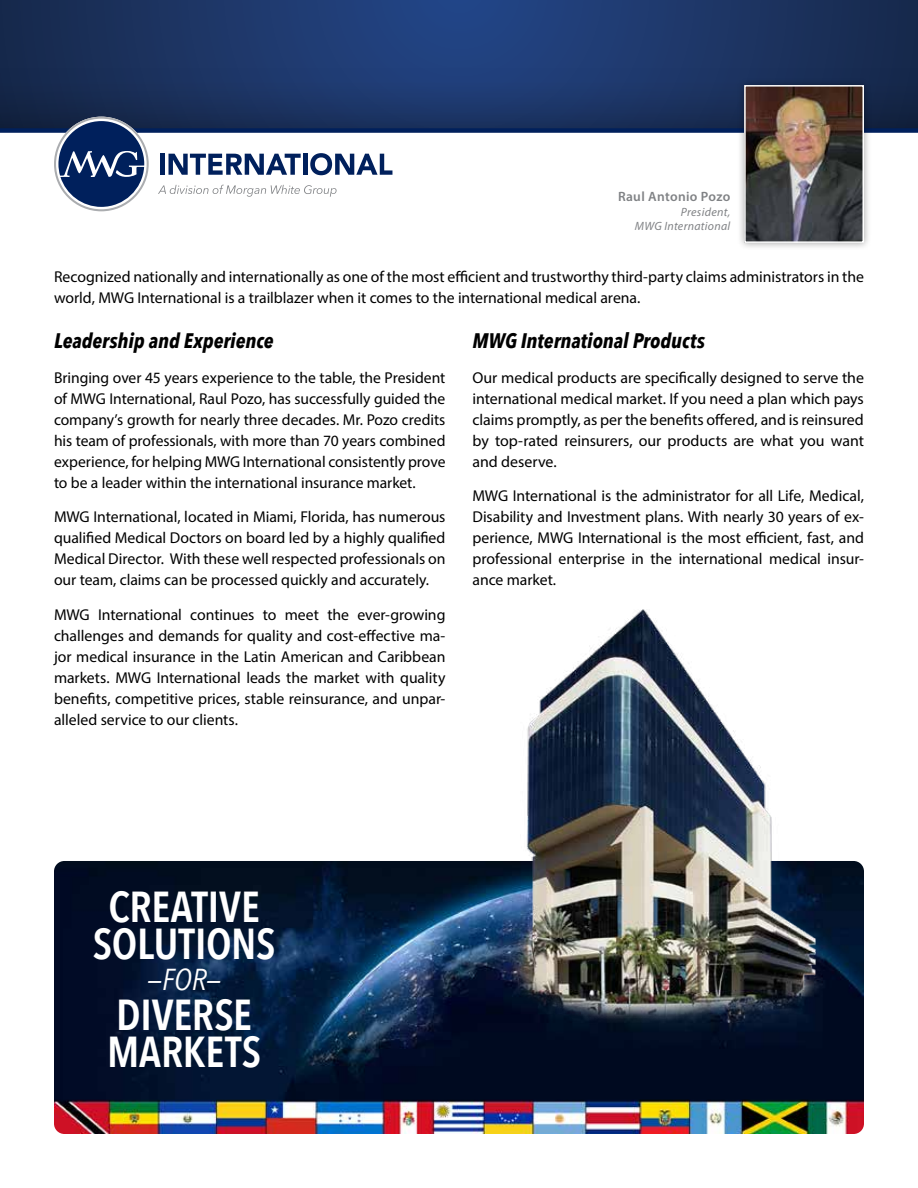
<style>
.page{position:relative;width:918px;height:1188px;background:#fff}
.page>*{position:absolute;margin:0;border:0;box-sizing:border-box;transform-origin:0 0}
.t1{font:600 43.2px/37.3px "Avenir Next Condensed";letter-spacing:-.005em;color:#fff;text-align:center}
.t2{font:italic 30.15px "Avenir Next Condensed";color:#fff;scale:1.04 1}
.t3{font:italic 700 21px "Avenir Next Condensed";letter-spacing:-.005em;color:#000}
.t4{font:15.75px/21px "Myriad Pro";letter-spacing:-.005em;color:#000;text-align:justify}
.t5{font:600 13.5px "Myriad Pro";letter-spacing:.025em;color:#808285}
.t6{font:italic 12px/14.4px "Myriad Pro";letter-spacing:.025em;color:#808285;text-align:right}
</style>
<div class="page">
<div style="left:0;top:0;width:918px;height:137px;background:#000;opacity:.75"></div>
<div style="left:0;top:128px;width:918px;height:5px;background:#00205c"></div>
<hr style="left:160px;top:154px;width:4px;height:21px;background:#00205c">
<svg style="left:169px;top:154px;width:132px;height:21px"></svg>
<hr style="left:303px;top:154px;width:4px;height:21px;background:#00205c">
<svg style="left:310px;top:153px;width:82px;height:22px"></svg>
<svg style="left:158px;top:185px;width:179px;height:12px"></svg>
<svg style="left:54px;top:117px;width:95px;height:94px"></svg>
<div style="left:736px;top:77px;width:136px;height:174px;background:#000;opacity:.35"></div>
<img style="left:747px;top:88px;width:114px;height:152px">
<div style="left:744px;top:85px;width:120px;height:158px;border:2px solid #fff"></div>
<img style="left:54px;top:861px;width:810px;height:273px">
<img style="left:496px;top:609px;width:330px;height:421px">
<p class="t5" style="left:618px;top:188px;width:114px">Raul Antonio Pozo</p>
<p class="t6" style="left:635px;top:204px;width:97px">President,<br>MWG International</p>
<p class="t4" style="left:54px;top:266px;width:812px">Recognized nationally and internationally as one of the most efficient and trustworthy third-party claims administrators in the world, MWG International is a trailblazer when it comes to the international medical arena.</p>
<h3 class="t3" style="left:54px;top:328px;width:221px">Leadership and Experience</h3>
<p class="t4" style="left:54px;top:367px;width:393px">Bringing over 45 years experience to the table, the President of MWG International, Raul Pozo, has successfully guided the company’s growth for nearly three decades. Mr. Pozo credits his team of professionals, with more than 70 years combined experience, for helping MWG International consistently prove to be a leader within the international insurance market.</p>
<p class="t4" style="left:54px;top:506px;width:393px">MWG International, located in Miami, Florida, has numerous qualified Medical Doctors on board led by a highly qualified Medical Director. With these well respected professionals on our team, claims can be processed quickly and accurately.</p>
<p class="t4" style="left:54px;top:604px;width:393px">MWG International continues to meet the ever-growing challenges and demands for quality and cost-effective ma&shy;jor medical insurance in the Latin American and Caribbean markets. MWG International leads the market with quality benefits, competitive prices, stable reinsurance, and unpar&shy;alleled service to our clients.</p>
<h3 class="t3" style="left:472px;top:328px;width:234px">MWG International Products</h3>
<p class="t4" style="left:472px;top:367px;width:393px">Our medical products are specifically designed to serve the international medical market. If you need a plan which pays claims promptly, as per the benefits offered, and is reinsured by top-rated reinsurers, our products are what you want and deserve.</p>
<p class="t4" style="left:472px;top:485px;width:393px">MWG International is the administrator for all Life, Medical, Disability and Investment plans. With nearly 30 years of ex&shy;perience, MWG International is the most efficient, fast, and professional enterprise in the international medical insur&shy;ance market.</p>
<h1 class="t1" style="left:93px;top:887px;width:184px">CREATIVE<br>SOLUTIONS</h1>
<h2 class="t2" style="left:147px;top:962px;width:72px">—FOR—</h2>
<h1 class="t1" style="left:107px;top:995px;width:156px;text-align:left">DIVERSE<br>MARKETS</h1>
</div>
